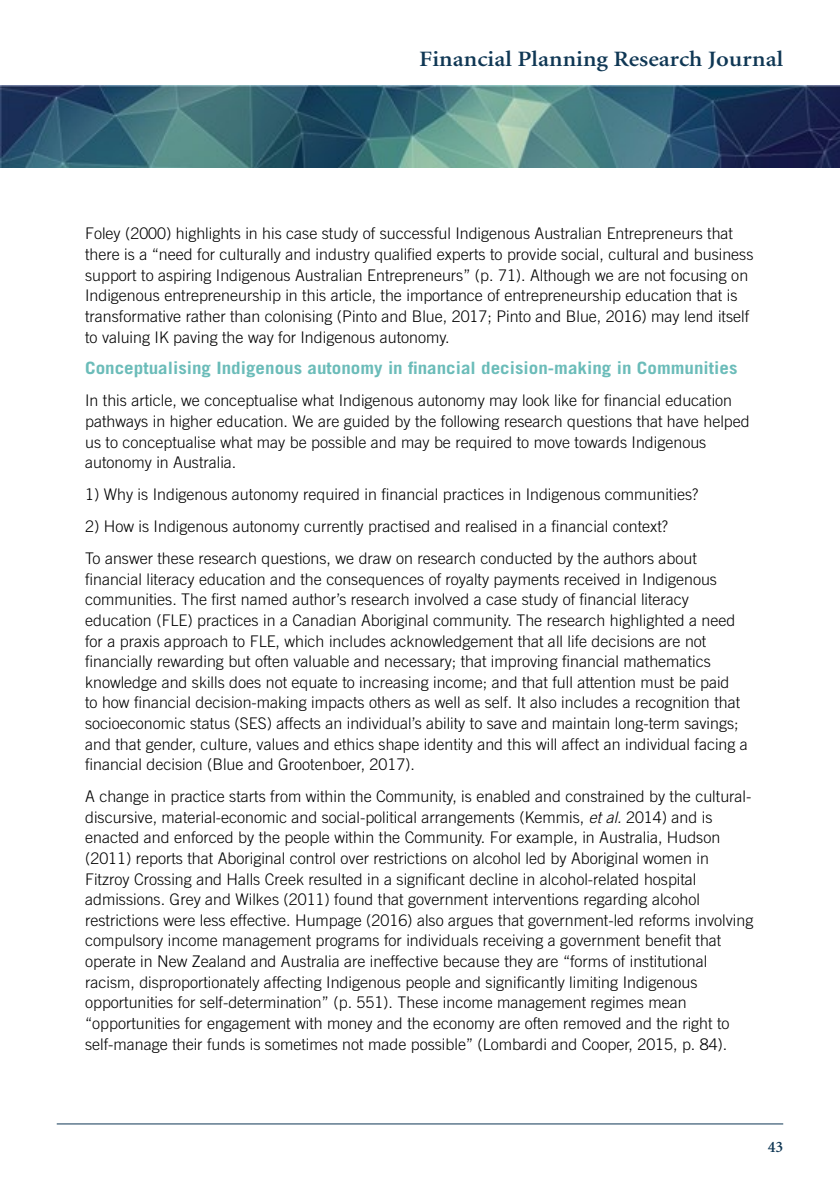
<style>
.page{position:relative;width:840px;height:1191px;background:#fff}
.page>*{position:absolute;margin:0;border:0;box-sizing:border-box;transform-origin:0 0}
.t1{font:600 22px "Minion";color:#0f3754;scale:1.12 1}
.t2{font:700 17px "Trade Gothic";color:#6bbcb9;scale:1.12 1}
.t3{font:300 16px/20.6px "Trade Gothic";color:#000}
.t4{font:600 16px "Minion";color:#0f3754}
.s1{font-style:italic}
</style>
<div class="page">
<hr style="left:57px;top:1123px;width:725px;height:1px;background:#0f3754">
<img style="left:0;top:86px;width:839px;height:82px">
<h1 class="t1" style="left:419px;top:48px;width:326px">Financial Planning Research Journal</h1>
<p class="t3" style="left:85px;top:223px;width:669px">Foley (2000) highlights in his case study of successful Indigenous Australian Entrepreneurs that there is a “need for culturally and industry qualified experts to provide social, cultural and business support to aspiring Indigenous Australian Entrepreneurs” (p. 71). Although we are not focusing on Indigenous entrepreneurship in this article, the importance of entrepreneurship education that is transformative rather than colonising (Pinto and Blue, 2017; Pinto and Blue, 2016) may lend itself to valuing IK paving the way for Indigenous autonomy.</p>
<p class="t2" style="left:85px;top:358px;width:583px">Conceptualising Indigenous autonomy in financial decision-making in Communities</p>
<p class="t3" style="left:85px;top:390px;width:665px">In this article, we conceptualise what Indigenous autonomy may look like for financial education pathways in higher education. We are guided by the following research questions that have helped us to conceptualise what may be possible and may be required to move towards Indigenous autonomy in Australia.</p>
<p class="t3" style="left:85px;top:484px;width:614px">1) Why is Indigenous autonomy required in financial practices in Indigenous communities?</p>
<p class="t3" style="left:85px;top:510px;width:613px;line-height:32px">2) How is Indigenous autonomy currently practised and realised in a financial context?<br>To answer these research questions, we draw on research conducted by the authors about</p>
<p class="t3" style="left:85px;top:568px;width:664px">financial literacy education and the consequences of royalty payments received in Indigenous communities. The first named author’s research involved a case study of financial literacy education (FLE) practices in a Canadian Aboriginal community. The research highlighted a need for a praxis approach to FLE, which includes acknowledgement that all life decisions are not financially rewarding but often valuable and necessary; that improving financial mathematics knowledge and skills does not equate to increasing income; and that full attention must be paid<br>to how financial decision-making impacts others as well as self. It also includes a recognition that socioeconomic status (SES) affects an individual’s ability to save and maintain long-term savings; and that gender, culture, values and ethics shape identity and this will affect an individual facing a financial decision (Blue and Grootenboer, 2017).</p>
<p class="t3" style="left:85px;top:786px;width:669px">A change in practice starts from within the Community, is enabled and constrained by the cultural&shy;discursive, material-economic and social-political arrangements (Kemmis, <span class="s1">et al.</span> 2014) and is enacted and enforced by the people within the Community. For example, in Australia, Hudson (2011) reports that Aboriginal control over restrictions on alcohol led by Aboriginal women in Fitzroy Crossing and Halls Creek resulted in a significant decline in alcohol-related hospital admissions. Grey and Wilkes (2011) found that government interventions regarding alcohol restrictions were less effective. Humpage (2016) also argues that government-led reforms involving compulsory income management programs for individuals receiving a government benefit that operate in New Zealand and Australia are ineffective because they are “forms of institutional racism, disproportionately affecting Indigenous people and significantly limiting Indigenous opportunities for self-determination” (p. 551). These income management regimes mean “opportunities for engagement with money and the economy are often removed and the right to self-manage their funds is sometimes not made possible” (Lombardi and Cooper, 2015, p. 84).</p>
<p class="t4" style="left:767px;top:1138px;width:17px">43</p>
</div>
